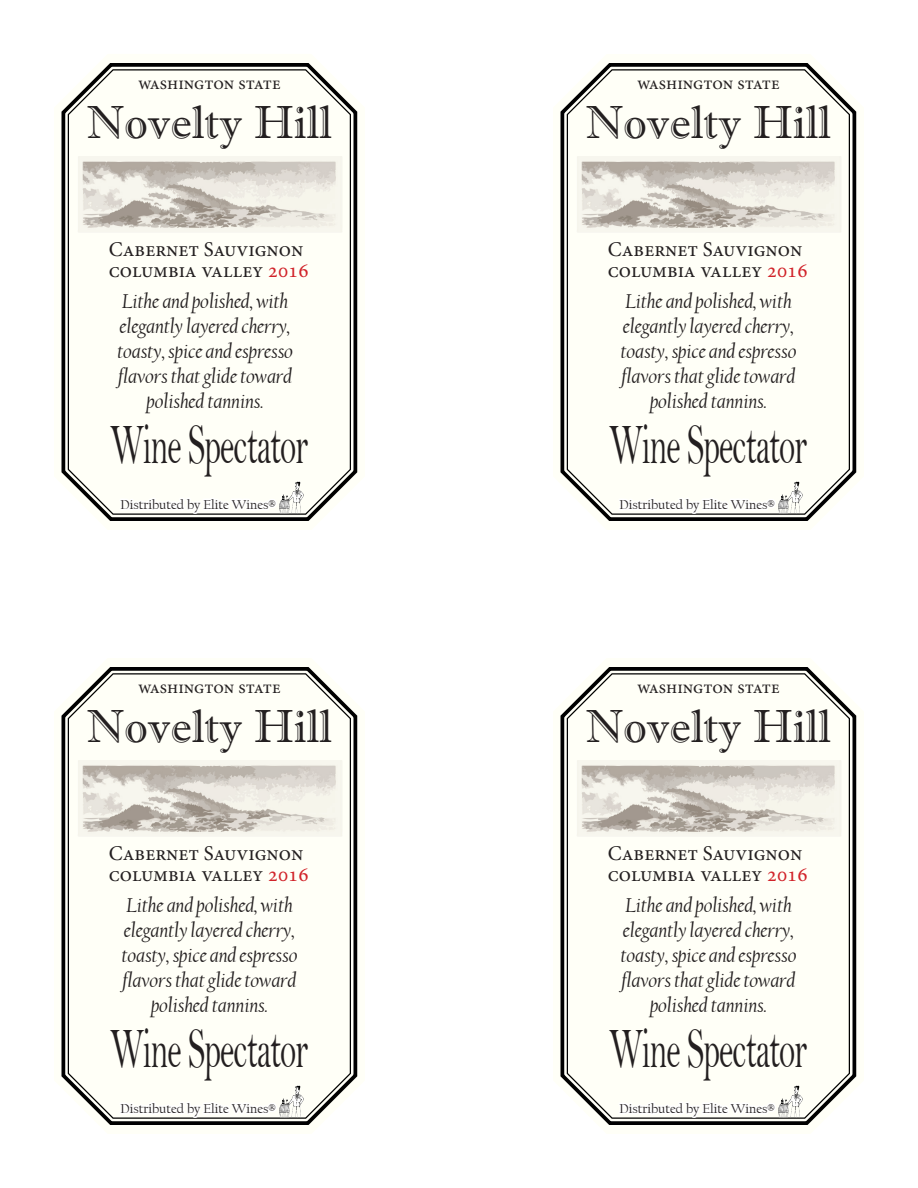
<style>
.page{position:relative;width:918px;height:1188px;background:#fff}
.page>*{position:absolute;margin:0;border:0;box-sizing:border-box;transform-origin:0 0}
.t1{font:57.75px "Bell";letter-spacing:-.025em;color:#231f20;scale:.57 1}
.t2{font:46.5px "Imprint MT Shadow";color:#231f20}
.t3{font:italic 21px/25.2px "Californian FB";letter-spacing:-.01em;color:#231f20;text-align:center}
.t4{font:21px "Minion Pro";color:#231f20}
.t5{font:18px "Minion Pro";letter-spacing:-.005em;color:#231f20}
.t6{font:13.5px "Californian FB";color:#231f20}
.s1{color:#d1232a}
</style>
<div class="page">
<svg style="left:61px;top:63px;width:297px;height:458px"></svg>
<svg style="left:118px;top:476px;width:161px;height:45px"></svg>
<img style="left:280px;top:482px;width:23px;height:32px">
<img style="left:74px;top:157px;width:271px;height:76px">
<svg style="left:560px;top:63px;width:297px;height:458px"></svg>
<svg style="left:566px;top:68px;width:285px;height:447px"></svg>
<svg style="left:617px;top:476px;width:161px;height:45px"></svg>
<img style="left:779px;top:482px;width:23px;height:32px">
<img style="left:573px;top:157px;width:271px;height:76px">
<svg style="left:61px;top:667px;width:297px;height:458px"></svg>
<svg style="left:118px;top:1080px;width:161px;height:45px"></svg>
<img style="left:280px;top:1086px;width:23px;height:32px">
<img style="left:74px;top:761px;width:271px;height:76px">
<svg style="left:560px;top:667px;width:297px;height:458px"></svg>
<svg style="left:566px;top:672px;width:285px;height:447px"></svg>
<svg style="left:617px;top:1080px;width:161px;height:45px"></svg>
<img style="left:779px;top:1086px;width:23px;height:32px">
<img style="left:573px;top:761px;width:271px;height:76px">
<p class="t5" style="left:138px;top:71px;width:144px">washington state</p>
<p class="t5" style="left:637px;top:71px;width:144px">washington state</p>
<p class="t2" style="left:87px;top:94px;width:246px">Novelty Hill</p>
<p class="t2" style="left:586px;top:94px;width:246px">Novelty Hill</p>
<p class="t4" style="left:109px;top:235px;width:196px">Cabernet Sauvignon</p>
<p class="t4" style="left:109px;top:256px;width:202px">columbia valley <span class="s1">2016</span></p>
<p class="t4" style="left:608px;top:235px;width:196px">Cabernet Sauvignon</p>
<p class="t4" style="left:608px;top:256px;width:202px">columbia valley <span class="s1">2016</span></p>
<p class="t3" style="left:117px;top:289px;width:178px">Lithe and polished, with elegantly layered cherry, toasty, spice and espresso flavors that glide toward polished tannins.</p>
<p class="t3" style="left:620px;top:289px;width:178px">Lithe and polished, with elegantly layered cherry, toasty, spice and espresso flavors that glide toward polished tannins.</p>
<p class="t1" style="left:110px;top:410px;width:350px">Wine Spectator</p>
<p class="t1" style="left:609px;top:410px;width:350px">Wine Spectator</p>
<p class="t6" style="left:121px;top:497px;width:157px">Distributed by Elite Wines®</p>
<p class="t6" style="left:620px;top:497px;width:157px">Distributed by Elite Wines®</p>
<p class="t5" style="left:138px;top:675px;width:144px">washington state</p>
<p class="t5" style="left:637px;top:675px;width:144px">washington state</p>
<p class="t2" style="left:87px;top:698px;width:246px">Novelty Hill</p>
<p class="t2" style="left:586px;top:698px;width:246px">Novelty Hill</p>
<p class="t4" style="left:109px;top:839px;width:196px">Cabernet Sauvignon</p>
<p class="t4" style="left:109px;top:860px;width:202px">columbia valley <span class="s1">2016</span></p>
<p class="t4" style="left:608px;top:839px;width:196px">Cabernet Sauvignon</p>
<p class="t4" style="left:608px;top:860px;width:202px">columbia valley <span class="s1">2016</span></p>
<p class="t3" style="left:121px;top:893px;width:178px">Lithe and polished, with elegantly layered cherry, toasty, spice and espresso flavors that glide toward polished tannins.</p>
<p class="t3" style="left:620px;top:893px;width:178px">Lithe and polished, with elegantly layered cherry, toasty, spice and espresso flavors that glide toward polished tannins.</p>
<p class="t1" style="left:110px;top:1014px;width:350px">Wine Spectator</p>
<p class="t1" style="left:609px;top:1014px;width:350px">Wine Spectator</p>
<p class="t6" style="left:121px;top:1101px;width:157px">Distributed by Elite Wines®</p>
<p class="t6" style="left:620px;top:1101px;width:157px">Distributed by Elite Wines®</p>
</div>
